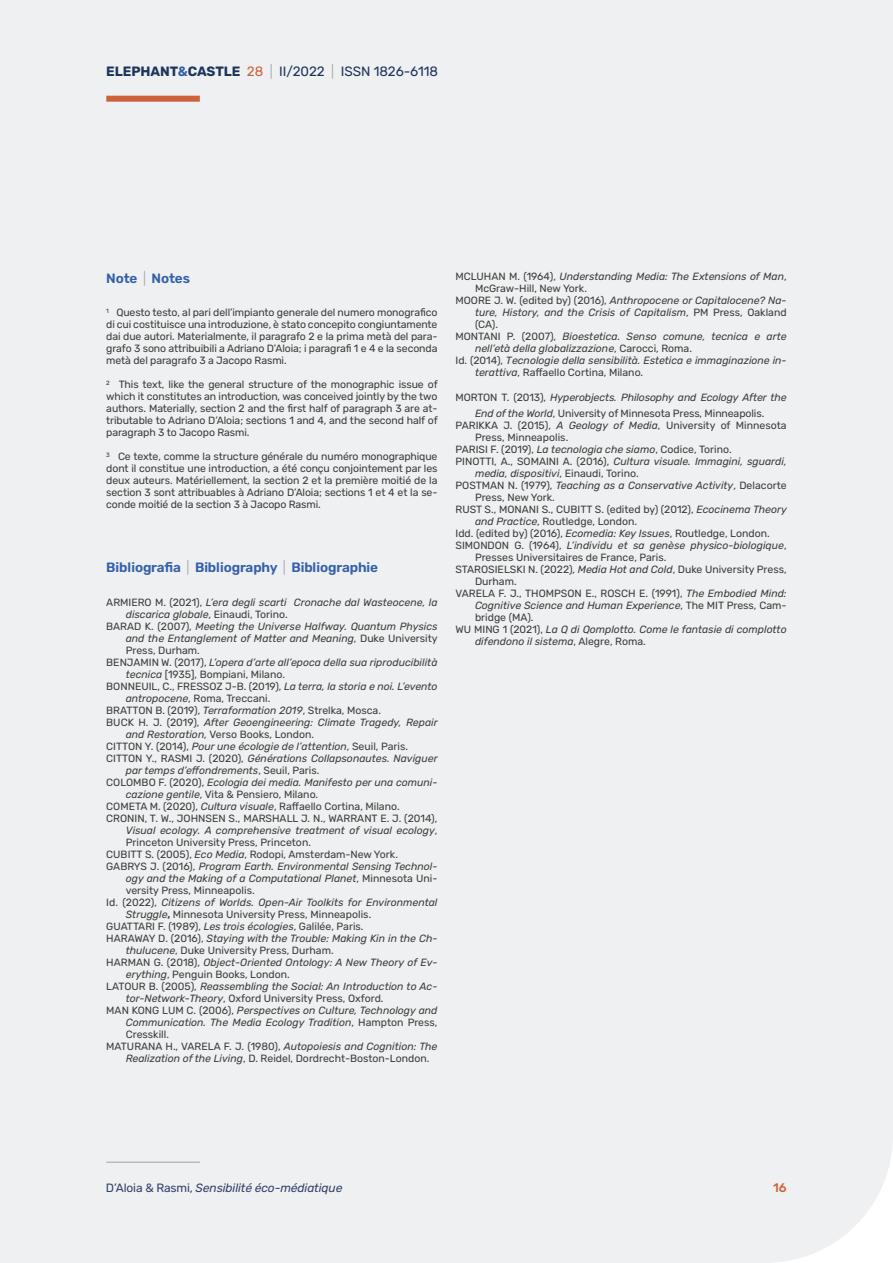
<style>
.page{position:relative;width:893px;height:1263px;background:#eff0f1}
.page>*{position:absolute;margin:0;border:0;box-sizing:border-box;transform-origin:0 0}
.t1{font:600 13.5px "Rubik";letter-spacing:-.01em;color:#3561a9}
.t2{font:13.5px "Rubik";letter-spacing:-.005em;color:#1c355d}
.t3{font:500 12.45px "Rubik";color:#cd623a}
.t4{font:italic 12px "Rubik";letter-spacing:-.01em;color:#314169}
.t5{font:10.5px/12px "Rubik";color:#3c3c3b;text-align:justify}
.t6{font:italic 10.5px "Rubik";color:#3c3c3b}
.s1{font-weight:700}
.s2{font-weight:700;color:#3561a9}
.s3{color:#cd623a}
.s4{font-weight:300;color:#9ba2a7}
.s5{font-style:normal}
.s6{font-style:italic}
</style>
<div class="page">
<hr style="left:106px;top:1162px;width:94px;height:1px;background:#9ba2a7">
<div style="left:106px;top:96px;width:94px;height:6px;background:#cd623a"></div>
<p class="t2" style="left:106px;top:64px;width:333px"><span class="s1">ELEPHANT</span><span class="s2">&amp;</span><span class="s1">CASTLE</span> <span class="s3">28</span> <span class="s4">|</span> II/2022 <span class="s4">|</span> ISSN 1826-6118</p>
<p class="t1" style="left:106px;top:270px;width:85px">Note <span class="s4">|</span> Notes</p>
<p class="t5" style="left:106px;top:307px;width:333px"><sup>1</sup> Questo testo, al pari dell’impianto generale del numero monografico di cui costituisce una introduzione, è stato concepito congiuntamente dai due autori. Materialmente, il paragrafo 2 e la prima metà del para&shy;grafo 3 sono attribuibili a Adriano D’Aloia; i paragrafi 1 e 4 e la seconda metà del paragrafo 3 a Jacopo Rasmi.</p>
<p class="t5" style="left:106px;top:379px;width:333px"><sup>2</sup> This text, like the general structure of the monographic issue of which it constitutes an introduction, was conceived jointly by the two authors. Materially, section 2 and the first half of paragraph 3 are at&shy;tributable to Adriano D’Aloia; sections 1 and 4, and the second half of paragraph 3 to Jacopo Rasmi.</p>
<p class="t5" style="left:106px;top:451px;width:333px"><sup>3</sup> Ce texte, comme la structure générale du numéro monographique dont il constitue une introduction, a été conçu conjointement par les deux auteurs. Matériellement, la section 2 et la première moitié de la section 3 sont attribuables à Adriano D’Aloia; sections 1 et 4 et la se&shy;conde moitié de la section 3 à Jacopo Rasmi.</p>
<p class="t1" style="left:106px;top:560px;width:273px">Bibliografia <span class="s4">|</span> Bibliography <span class="s4">|</span> Bibliographie</p>
<p class="t6" style="left:106px;top:597px;width:333px"><span class="s5">ARMIERO M. (2021),</span> L’era degli scarti Cronache dal Wasteocene, la</p>
<p class="t6" style="left:126px;top:609px;width:163px">discarica globale<span class="s5">, Einaudi, Torino.</span></p>
<p class="t6" style="left:106px;top:621px;width:333px"><span class="s5">BARAD K. (2007),</span> Meeting the Universe Halfway. Quantum Physics</p>
<p class="t6" style="left:126px;top:633px;width:313px">and the Entanglement of Matter and Meaning<span class="s5">, Duke University</span></p>
<p class="t5" style="left:126px;top:645px;width:76px">Press, Durham.</p>
<p class="t6" style="left:106px;top:657px;width:333px"><span class="s5">BENJAMIN W. (2017),</span> L’opera d’arte all’epoca della sua riproducibilità</p>
<p class="t5" style="left:126px;top:669px;width:161px"><span class="s6">tecnica</span> [1935], Bompiani, Milano.</p>
<p class="t5" style="left:106px;top:681px;width:333px">BONNEUIL, C., FRESSOZ J-B. (2019), <span class="s6">La terra, la storia e noi. L’evento</span></p>
<p class="t5" style="left:126px;top:693px;width:146px"><span class="s6">antropocene</span>, Roma, Treccani.</p>
<p class="t5" style="left:106px;top:705px;width:276px">BRATTON B. (2019), <span class="s6">Terraformation 2019</span>, Strelka, Mosca.</p>
<p class="t6" style="left:106px;top:717px;width:333px"><span class="s5">BUCK H. J. (2019),</span> After Geoengineering: Climate Tragedy, Repair</p>
<p class="t5" style="left:126px;top:729px;width:190px"><span class="s6">and Restoration,</span> Verso Books, London.</p>
<p class="t5" style="left:106px;top:741px;width:303px">CITTON Y. (2014), <span class="s6">Pour une écologie de l’attention</span>, Seuil, Paris.</p>
<p class="t6" style="left:106px;top:753px;width:333px"><span class="s5">CITTON Y., RASMI J. (2020),</span> Générations Collapsonautes. Naviguer</p>
<p class="t6" style="left:126px;top:765px;width:195px">par temps d’effondrements<span class="s5">, Seuil, Paris.</span></p>
<p class="t6" style="left:106px;top:777px;width:333px"><span class="s5">COLOMBO F. (2020),</span> Ecologia dei media. Manifesto per una comuni-</p>
<p class="t5" style="left:126px;top:789px;width:194px"><span class="s6">cazione gentile</span>, Vita &amp; Pensiero, Milano.</p>
<p class="t5" style="left:106px;top:801px;width:295px">COMETA M. (2020), <span class="s6">Cultura visuale</span>, Raffaello Cortina, Milano.</p>
<p class="t5" style="left:106px;top:813px;width:333px">CRONIN, T. W., JOHNSEN S., MARSHALL J. N., WARRANT E. J. (2014),</p>
<p class="t6" style="left:126px;top:825px;width:313px">Visual ecology. A comprehensive treatment of visual ecology<span class="s5">,</span></p>
<p class="t5" style="left:126px;top:837px;width:187px">Princeton University Press, Princeton.</p>
<p class="t5" style="left:106px;top:849px;width:293px">CUBITT S. (2005), <span class="s6">Eco Media</span>, Rodopi, Amsterdam-New York.</p>
<p class="t6" style="left:106px;top:861px;width:333px"><span class="s5">GABRYS J. (2016),</span> Program Earth. Environmental Sensing Technol-</p>
<p class="t6" style="left:126px;top:873px;width:313px">ogy and the Making of a Computational Planet<span class="s5">, Minnesota Uni-</span></p>
<p class="t5" style="left:126px;top:885px;width:130px">versity Press, Minneapolis.</p>
<p class="t6" style="left:106px;top:897px;width:333px"><span class="s5">Id. (2022),</span> Citizens of Worlds. Open-Air Toolkits for Environmental</p>
<p class="t5" style="left:126px;top:909px;width:247px"><span class="s6">Struggle</span><span class="s1">,</span> Minnesota University Press, Minneapolis.</p>
<p class="t5" style="left:106px;top:921px;width:259px">GUATTARI F. (1989), <span class="s6">Les trois écologies</span>, Galilée, Paris.</p>
<p class="t6" style="left:106px;top:933px;width:333px"><span class="s5">HARAWAY D. (2016),</span> Staying with the Trouble: Making Kin in the Ch-</p>
<p class="t5" style="left:126px;top:945px;width:209px"><span class="s6">thulucene</span>, Duke University Press, Durham.</p>
<p class="t6" style="left:106px;top:957px;width:333px"><span class="s5">HARMAN G. (2018),</span> Object-Oriented Ontology: A New Theory of Ev-</p>
<p class="t5" style="left:126px;top:969px;width:165px"><span class="s6">erything</span>, Penguin Books, London.</p>
<p class="t6" style="left:106px;top:981px;width:333px"><span class="s5">LATOUR B. (2005),</span> Reassembling the Social: An Introduction to Ac-</p>
<p class="t5" style="left:126px;top:993px;width:259px"><span class="s6">tor-Network-Theory</span>, Oxford University Press, Oxford.</p>
<p class="t6" style="left:106px;top:1005px;width:333px"><span class="s5">MAN KONG LUM C. (2006),</span> Perspectives on Culture, Technology and</p>
<p class="t6" style="left:126px;top:1017px;width:313px">Communication. The Media Ecology Tradition<span class="s5">, Hampton Press,</span></p>
<p class="t5" style="left:126px;top:1029px;width:45px">Cresskill.</p>
<p class="t5" style="left:106px;top:1041px;width:333px">MATURANA H., VARELA F. J. (1980), <span class="s6">Autopoiesis and Cognition: The</span></p>
<p class="t5" style="left:126px;top:1053px;width:305px"><span class="s6">Realization of the Living</span>, D. Reidel, Dordrecht-Boston-London.</p>
<p class="t6" style="left:455px;top:270px;width:333px"><span class="s5">MCLUHAN M. (1964),</span> Understanding Media: The Extensions of Man<span class="s5">,</span></p>
<p class="t5" style="left:475px;top:282px;width:114px">McGraw-Hill, New York.</p>
<p class="t6" style="left:455px;top:294px;width:333px"><span class="s5">MOORE J. W. (edited by) (2016),</span> Anthropocene or Capitalocene? Na-</p>
<p class="t6" style="left:475px;top:306px;width:313px">ture, History, and the Crisis of Capitalism<span class="s5">, PM Press, Oakland</span></p>
<p class="t5" style="left:475px;top:318px;width:25px">(CA).</p>
<p class="t6" style="left:455px;top:330px;width:333px"><span class="s5">MONTANI P. (2007),</span> Bioestetica. Senso comune, tecnica e arte</p>
<p class="t6" style="left:475px;top:342px;width:219px">nell’età della globalizzazione<span class="s5">, Carocci, Roma.</span></p>
<p class="t6" style="left:455px;top:354px;width:333px"><span class="s5">Id. (2014),</span> Tecnologie della sensibilità. Estetica e immaginazione in-</p>
<p class="t5" style="left:475px;top:366px;width:170px"><span class="s6">terattiva</span>, Raffaello Cortina, Milano.</p>
<p class="t5" style="left:455px;top:389px;width:333px;line-height:16.5px;text-align:center">MORTON T. (2013), <span class="s6">Hyperobjects. Philosophy and Ecology After the<br>End of the World</span>, University of Minnesota Press, Minneapolis.</p>
<p class="t5" style="left:455px;top:420px;width:333px">PARIKKA J. (2015), <span class="s6">A Geology of Media</span>, University of Minnesota</p>
<p class="t5" style="left:475px;top:432px;width:95px">Press, Minneapolis.</p>
<p class="t5" style="left:455px;top:444px;width:278px">PARISI F. (2019), <span class="s6">La tecnologia che siamo</span>, Codice, Torino.</p>
<p class="t6" style="left:455px;top:456px;width:333px"><span class="s5">PINOTTI, A., SOMAINI A. (2016),</span> Cultura visuale. Immagini, sguardi,</p>
<p class="t6" style="left:475px;top:468px;width:165px">media, dispositivi<span class="s5">, Einaudi, Torino.</span></p>
<p class="t6" style="left:455px;top:480px;width:333px"><span class="s5">POSTMAN N. (1979),</span> Teaching as a Conservative Activity<span class="s5">, Delacorte</span></p>
<p class="t5" style="left:475px;top:492px;width:81px">Press, New York.</p>
<p class="t5" style="left:455px;top:504px;width:333px">RUST S., MONANI S., CUBITT S. (edited by) (2012), <span class="s6">Ecocinema Theory</span></p>
<p class="t5" style="left:475px;top:516px;width:164px"><span class="s6">and Practice</span>, Routledge, London.</p>
<p class="t5" style="left:455px;top:528px;width:316px">Idd. (edited by) (2016), <span class="s6">Ecomedia: Key Issues</span>, Routledge, London.</p>
<p class="t6" style="left:455px;top:540px;width:333px"><span class="s5">SIMONDON G. (1964),</span> L’individu et sa genèse physico-biologique<span class="s5">,</span></p>
<p class="t5" style="left:475px;top:552px;width:193px">Presses Universitaires de France, Paris.</p>
<p class="t5" style="left:455px;top:564px;width:333px">STAROSIELSKI N. (2022), <span class="s6">Media Hot and Cold</span>, Duke University Press,</p>
<p class="t5" style="left:475px;top:576px;width:43px">Durham.</p>
<p class="t5" style="left:455px;top:588px;width:333px">VARELA F. J., THOMPSON E., ROSCH E. (1991), <span class="s6">The Embodied Mind:</span></p>
<p class="t6" style="left:475px;top:600px;width:313px">Cognitive Science and Human Experience<span class="s5">, The MIT Press, Cam-</span></p>
<p class="t5" style="left:475px;top:612px;width:60px">bridge (MA).</p>
<p class="t6" style="left:455px;top:624px;width:333px"><span class="s5">WU MING 1 (2021),</span> La Q di Qomplotto. Come le fantasie di complotto</p>
<p class="t6" style="left:475px;top:636px;width:172px">difendono il sistema<span class="s5">, Alegre, Roma.</span></p>
<p class="t4" style="left:106px;top:1181px;width:238px"><span class="s5">D’Aloia &amp; Rasmi,</span> Sensibilité éco-médiatique</p>
<p class="t3" style="left:773px;top:1181px;width:15px">16</p>
</div>
